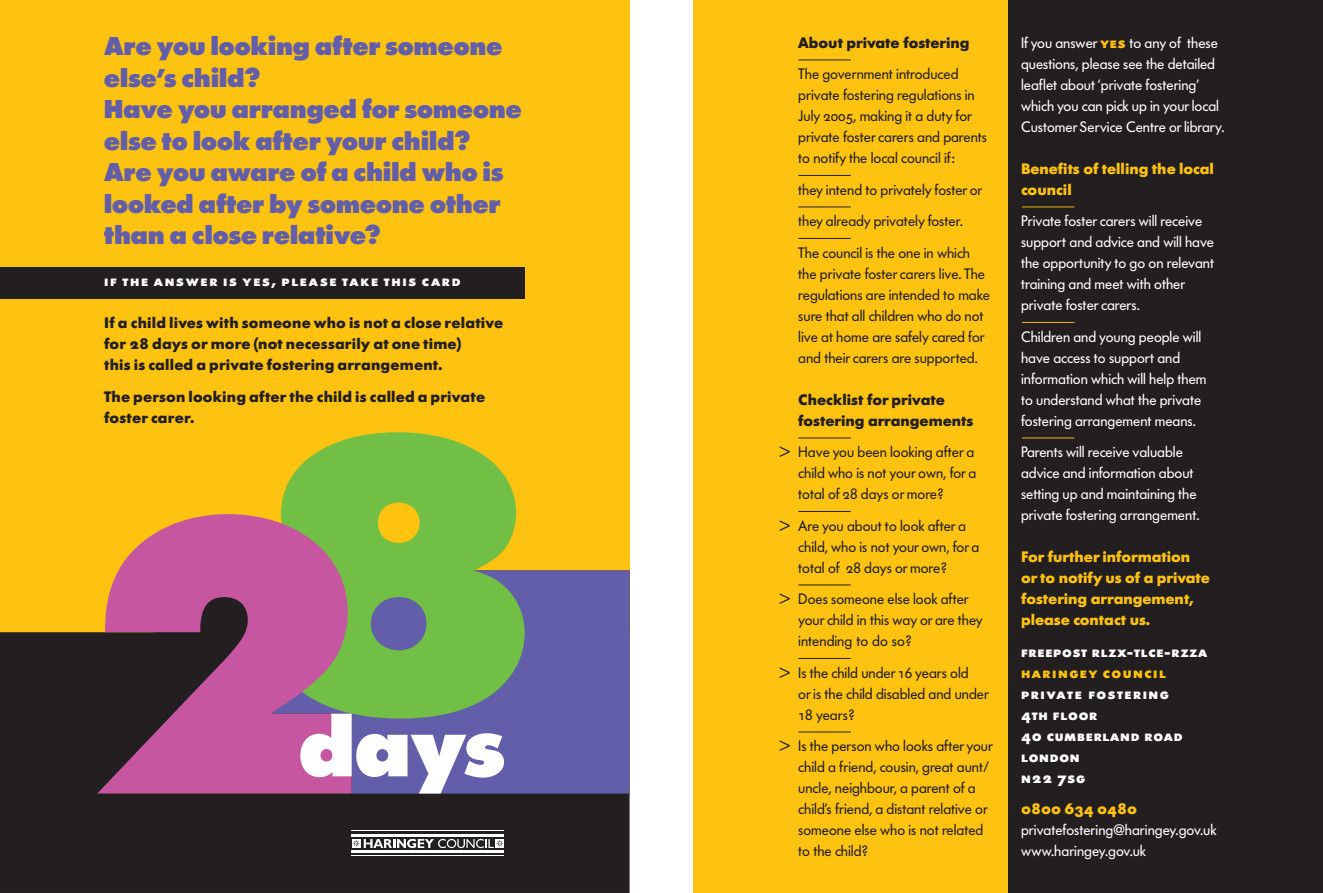
<style>
.page{position:relative;width:1323px;height:893px;background:#fff}
.page>*{position:absolute;margin:0;border:0;box-sizing:border-box;transform-origin:0 0}
.t1{font:800 25.5px/31.5px "Futura Serie BQ";letter-spacing:.005em;color:#625ea9}
.t2{font:15px/21px "Futura Serie BQ";color:#231f20}
.t3{font:15px/21px "Futura Serie BQ";color:#fff}
.t4{font:700 15px/21px "Futura Serie BQ";letter-spacing:.01em;color:#231f20}
.t5{font:700 15px/21px "Futura Serie BQ";color:#fec210}
.t6{font:15px/21px "Futura Serie BQ Bold SC";letter-spacing:.05em;color:#fff}
.t7{font:15px "Futura Serie BQ Bold SC";letter-spacing:.115em;color:#fff}
.t8{font:15px "Futura Serie BQ Bold SC";letter-spacing:.1em;color:#fec210}
.t9{font:15px "Futura Serie BQ Bold SC";color:#fec210}
.s1{font-family:"Futura Serie BQ Bold SC";font-weight:400}
.s2{font-family:"Futura Serie BQ Book SC"}
.s3{font-family:"Futura Serie BQ Bold SC";color:#fec210}
</style>
<div class="page">
<div style="left:0;top:0;width:629px;height:632px;background:#fec210"></div>
<div style="left:0;top:632px;width:629px;height:261px;background:#231f20"></div>
<div style="left:504px;top:570px;width:125px;height:224px;background:#625ea9"></div>
<svg style="left:281px;top:432px;width:243px;height:287px;background:#81b646"></svg>
<svg style="left:97px;top:514px;width:255px;height:280px;background:#a05876"></svg>
<svg style="left:300px;top:714px;width:204px;height:80px"></svg>
<svg style="left:352px;top:839px;width:152px;height:9px"></svg>
<hr style="left:352px;top:855px;width:152px;height:1px;background:#fff">
<hr style="left:352px;top:850px;width:152px;height:2px;background:#fff">
<hr style="left:352px;top:830px;width:152px;height:1px;background:#fff">
<hr style="left:352px;top:834px;width:152px;height:3px;background:#fff">
<div style="left:0;top:267px;width:524px;height:31px;background:#231f20"></div>
<div style="left:693px;top:0;width:629px;height:893px;background:#fec210"></div>
<div style="left:1008px;top:0;width:314px;height:893px;background:#231f20"></div>
<hr style="left:798px;top:175px;width:52px;height:1px;background:#231f20">
<hr style="left:798px;top:60px;width:52px;height:1px;background:#231f20">
<hr style="left:798px;top:207px;width:52px;height:1px;background:#231f20">
<hr style="left:798px;top:238px;width:52px;height:1px;background:#231f20">
<hr style="left:798px;top:438px;width:52px;height:1px;background:#231f20">
<hr style="left:798px;top:511px;width:52px;height:1px;background:#231f20">
<hr style="left:798px;top:585px;width:52px;height:1px;background:#231f20">
<hr style="left:798px;top:658px;width:52px;height:1px;background:#231f20">
<hr style="left:798px;top:732px;width:52px;height:1px;background:#231f20">
<hr style="left:1021px;top:322px;width:53px;height:1px;background:#efb310">
<hr style="left:1021px;top:206px;width:53px;height:1px;background:#efb310">
<hr style="left:1021px;top:437px;width:53px;height:1px;background:#efb310">
<h1 class="t1" style="left:104px;top:33px;width:419px">Are you looking after someone else’s child?<br>Have you arranged for someone else to look after your child?<br>Are you aware of a child who is looked after by someone other than a close relative?</h1>
<p class="t7" style="left:104px;top:273px;width:358px">if the answer is yes, please take this card</p>
<p class="t4" style="left:104px;top:314px;width:400px">If a child lives with someone who is not a close relative for <span class="s1">28</span> days or more (not necessarily at one time)<br>this is called a private fostering arrangement.</p>
<p class="t4" style="left:104px;top:387px;width:382px">The person looking after the child is called a private foster carer.</p>
<p class="t2" style="left:779px;top:442px;width:12px">&gt;</p>
<p class="t2" style="left:779px;top:516px;width:12px">&gt;</p>
<p class="t2" style="left:779px;top:589px;width:12px">&gt;</p>
<p class="t2" style="left:779px;top:663px;width:12px">&gt;</p>
<p class="t2" style="left:779px;top:736px;width:12px">&gt;</p>
<p class="t4" style="left:798px;top:33px;width:173px">About private fostering</p>
<p class="t2" style="left:798px;top:64px;width:190px">The government introduced private fostering regulations in<br>July <span class="s2">2005</span>, making it a duty for private foster carers and parents to notify the local council if:</p>
<p class="t2" style="left:798px;top:174px;width:186px;line-height:31.5px">they intend to privately foster or they already privately foster.<br>The council is the one in which</p>
<p class="t2" style="left:798px;top:264px;width:193px">the private foster carers live. The regulations are intended to make sure that all children who do not live at home are safely cared for and their carers are supported.</p>
<p class="t4" style="left:798px;top:390px;width:177px">Checklist for private fostering arrangements</p>
<p class="t2" style="left:798px;top:442px;width:179px">Have you been looking after a child who is not your own, for a total of <span class="s2">28</span> days or more?</p>
<p class="t2" style="left:798px;top:516px;width:183px">Are you about to look after a child, who is not your own, for a total of <span class="s2">28</span> days or more?</p>
<p class="t2" style="left:798px;top:589px;width:186px">Does someone else look after your child in this way or are they intending to do so?</p>
<p class="t2" style="left:798px;top:663px;width:192px">Is the child under <span class="s2">16</span> years old<br>or is the child disabled and under<br><span class="s2">18</span> years?</p>
<p class="t2" style="left:798px;top:736px;width:196px">Is the person who looks after your child a friend, cousin, great aunt/ uncle, neighbour, a parent of a child’s friend, a distant relative or someone else who is not related to the child?</p>
<p class="t3" style="left:1021px;top:33px;width:205px">If you answer <span class="s3">yes</span> to any of these questions, please see the detailed leaflet about ‘private fostering’ which you can pick up in your local Customer Service Centre or library.</p>
<p class="t5" style="left:1021px;top:159px;width:194px">Benefits of telling the local council</p>
<p class="t3" style="left:1021px;top:211px;width:194px">Private foster carers will receive support and advice and will have the opportunity to go on relevant training and meet with other private foster carers.</p>
<p class="t3" style="left:1021px;top:327px;width:187px">Children and young people will have access to support and information which will help them to understand what the private fostering arrangement means.</p>
<p class="t3" style="left:1021px;top:442px;width:180px">Parents will receive valuable advice and information about setting up and maintaining the private fostering arrangement.</p>
<p class="t5" style="left:1021px;top:547px;width:190px">For further information or to notify us of a private fostering arrangement, please contact us.</p>
<p class="t6" style="left:1021px;top:641px;width:188px">freepost rlzx-tlce-rzza</p>
<p class="t8" style="left:1021px;top:664px;width:146px">haringey council</p>
<p class="t6" style="left:1021px;top:683px;width:163px">private fostering<br>4th floor<br>40 cumberland road london<br>n22 7sg</p>
<p class="t9" style="left:1021px;top:800px;width:117px">0800 634 0480</p>
<p class="t3" style="left:1021px;top:820px;width:197px">privatefostering@haringey.gov.uk www.haringey.gov.uk</p>
</div>
